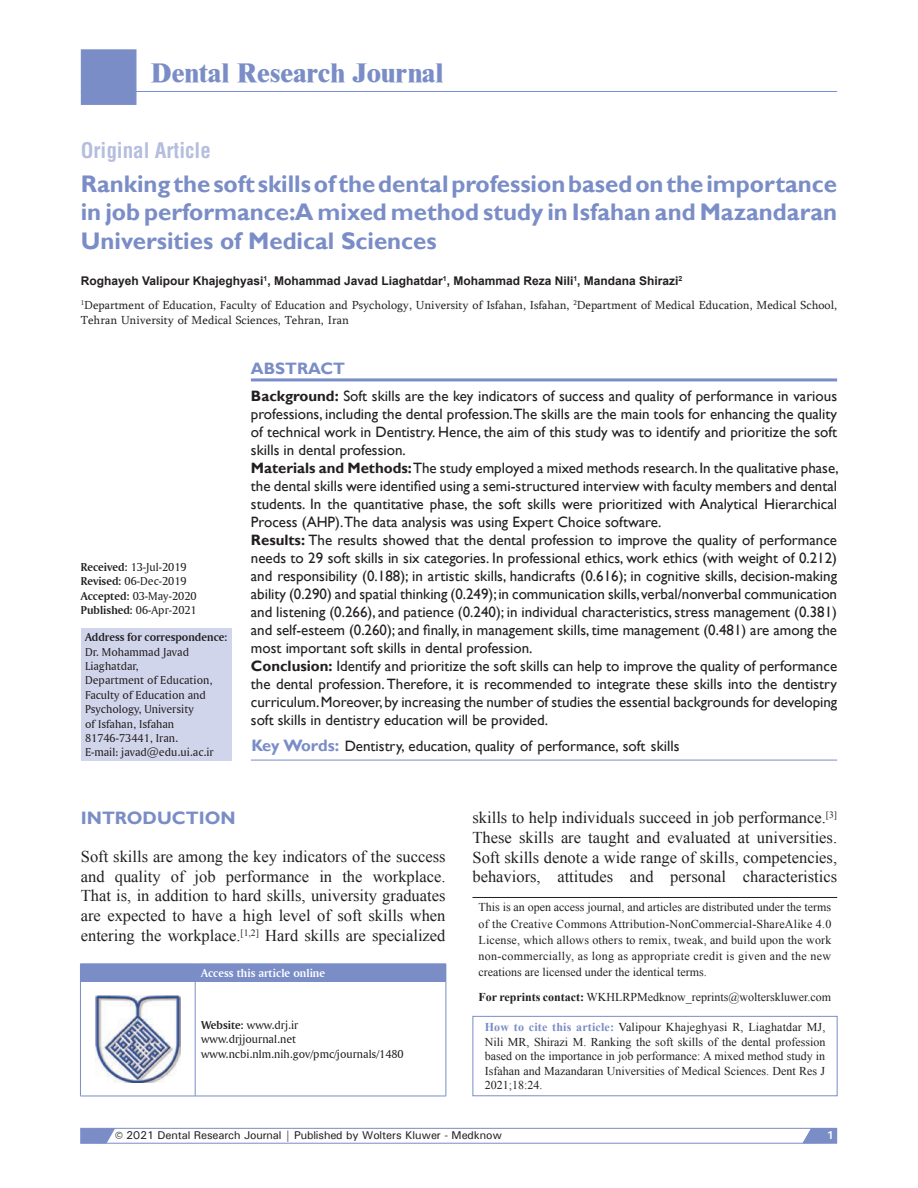
<style>
.page{position:relative;width:918px;height:1188px;background:#fff}
.page>*{position:absolute;margin:0;border:0;box-sizing:border-box;transform-origin:0 0}
.t1{font:800 27px "Times New Roman";color:#7a8dc7}
.AT{font:700 24px/28.8px "Gill Sans";color:#7a8dc7;text-align:justify}
.AH{font:700 condensed 21px "Helvetica";color:#b5bedf}
.t2{font:700 18px "Gill Sans";color:#7a8dc7}
.TX{font:16.5px/19.8px "Times New Roman";color:#231f20;text-align:justify}
.ABSH{font:700 16.5px "Gill Sans";color:#7a8dc7}
.ABS{font:15px/18px "Gill Sans";color:#231f20;text-align:justify}
.KWD{font:15px "Gill Sans";color:#231f20}
.C{font:12px/16.2px "Times New Roman";color:#231f20;text-align:justify}
.HTC{font:12px/14.4px "Times New Roman";color:#231f20;text-align:justify}
.ADD{font:12px/14.4px "Amerigo BT Roman A";color:#231f20}
.AFF{font:12px/15px "Sylfaen";color:#231f20}
.AU{font:700 12px "Arial";color:#231f20}
.HIS{font:12px "Amerigo BT Roman A";color:#231f20}
.Web{font:12px "Amerigo BT Roman A";color:#231f20}
.AAO{font:12px "Amerigo BT Bold A";color:#fff}
.RF_Verso{font:500 11.25px "Univers";letter-spacing:-.01em;color:#231f20}
.t3{font:700 11.25px "Univers";color:#fff}
.s1{font-weight:700}
.s2{font-weight:700;font-size:16.5px;color:#7a8dc7}
.s3{font-family:"Amerigo BT Bold A"}
.s4{font-weight:700;color:#7a8dc7}
.s5{font-size:15px}
</style>
<div class="page">
<hr style="left:81px;top:91px;width:756px;height:1px;background:#778fd9">
<div style="left:81px;top:49px;width:56px;height:56px;background:#7a8dc7;border:1px solid #7a8dc7"></div>
<svg style="left:80px;top:1128px;width:757px;height:16px"></svg>
<hr style="left:251px;top:378px;width:586px;height:3px;background:#7a8dc7">
<hr style="left:251px;top:760px;width:586px;height:1px;background:#7a8dc7">
<div style="left:81px;top:628px;width:151px;height:133px;background:#d1d5eb"></div>
<div style="left:80px;top:964px;width:366px;height:17px;background:#7a8dc7"></div>
<svg style="left:446px;top:964px;width:1px;height:17px"></svg>
<hr style="left:80px;top:982px;width:1px;height:114px;background:#7a8dc7">
<hr style="left:80px;top:981px;width:115px;height:1px;background:#7a8dc7">
<hr style="left:80px;top:1096px;width:115px;height:1px;background:#7a8dc7">
<hr style="left:195px;top:982px;width:1px;height:114px;background:#7a8dc7">
<hr style="left:195px;top:981px;width:251px;height:1px;background:#7a8dc7">
<hr style="left:446px;top:982px;width:1px;height:114px;background:#7a8dc7">
<hr style="left:195px;top:1096px;width:251px;height:1px;background:#7a8dc7">
<img style="left:96px;top:995px;width:84px;height:87px">
<div style="left:472px;top:1016px;width:366px;height:80px;border:1px solid #7a8dc7"></div>
<hr style="left:473px;top:897px;width:364px;height:1px;background:#231f20">
<h1 class="t1" style="left:151px;top:57px;width:294px">Dental Research Journal</h1>
<p class="AH" style="left:81px;top:136px;width:132px">Original Article</p>
<p class="AT" style="left:81px;top:170px;width:758px">Ranking the soft skills of the dental profession based on the importance in job performance:A mixed method study in Isfahan and Mazandaran Universities of Medical Sciences</p>
<p class="AU" style="left:81px;top:273px;width:603px">Roghayeh Valipour Khajeghyasi<sup>1</sup>, Mohammad Javad Liaghatdar<sup>1</sup>, Mohammad Reza Nili<sup>1</sup>, Mandana Shirazi<sup>2</sup></p>
<p class="AFF" style="left:81px;top:297px;width:758px"><sup>1</sup>Department of Education, Faculty of Education and Psychology, University of Isfahan, Isfahan, <sup>2</sup>Department of Medical Education, Medical School,<br>Tehran University of Medical Sciences, Tehran, Iran</p>
<p class="ABSH" style="left:251px;top:359px;width:96px">ABSTRACT</p>
<p class="ABS" style="left:251px;top:387px;width:588px"><span class="s1">Background:</span> Soft skills are the key indicators of success and quality of performance in various professions, including the dental profession.The skills are the main tools for enhancing the quality of technical work in Dentistry. Hence, the aim of this study was to identify and prioritize the soft skills in dental profession.</p>
<p class="ABS" style="left:251px;top:459px;width:589px"><span class="s1">Materials and Methods:</span> The study employed a mixed methods research. In the qualitative phase, the dental skills were identified using a semi‑structured interview with faculty members and dental students. In the quantitative phase, the soft skills were prioritized with Analytical Hierarchical Process (AHP).The data analysis was using Expert Choice software.</p>
<p class="ABS" style="left:251px;top:531px;width:588px"><span class="s1">Results:</span> The results showed that the dental profession to improve the quality of performance needs to 29 soft skills in six categories. In professional ethics, work ethics (with weight of 0.212) and responsibility (0.188); in artistic skills, handicrafts (0.616); in cognitive skills, decision‑making ability (0.290) and spatial thinking (0.249); in communication skills, verbal/nonverbal communication and listening (0.266), and patience (0.240); in individual characteristics, stress management (0.381) and self‑esteem (0.260); and finally, in management skills, time management (0.481) are among the most important soft skills in dental profession.</p>
<p class="ABS" style="left:251px;top:657px;width:588px"><span class="s1">Conclusion:</span> Identify and prioritize the soft skills can help to improve the quality of performance the dental profession. Therefore, it is recommended to integrate these skills into the dentistry curriculum. Moreover, by increasing the number of studies the essential backgrounds for developing soft skills in dentistry education will be provided.</p>
<p class="KWD" style="left:251px;top:737px;width:430px"><span class="s2">Key Words:</span> Dentistry, education, quality of performance, soft skills</p>
<p class="HIS" style="left:81px;top:560px;width:107px"><span class="s3">Received:</span> 13-Jul-2019</p>
<p class="HIS" style="left:81px;top:574px;width:107px"><span class="s3">Revised:</span> 06-Dec-2019</p>
<p class="HIS" style="left:81px;top:588px;width:117px"><span class="s3">Accepted:</span> 03-May-2020</p>
<p class="HIS" style="left:81px;top:603px;width:117px"><span class="s3">Published:</span> 06-Apr-2021</p>
<p class="ADD" style="left:85px;top:630px;width:144px"><span class="s3">Address for correspondence:<br></span>Dr. Mohammad Javad<br>Liaghatdar,<br>Department of Education,<br>Faculty of Education and<br>Psychology, University<br>of Isfahan, Isfahan<br>81746‑73441, Iran.<br>E‑mail: javad@edu.ui.ac.ir</p>
<h1 class="t2" style="left:81px;top:807px;width:156px">INTRODUCTION</h1>
<p class="TX" style="left:81px;top:846px;width:366px">Soft skills are among the key indicators of the success and quality of job performance in the workplace.<br>That is, in addition to hard skills, university graduates are expected to have a high level of soft skills when entering the workplace.<sup>[1,2]</sup> Hard skills are specialized</p>
<p class="AAO" style="left:201px;top:966px;width:125px">Access this article online</p>
<p class="Web" style="left:201px;top:1018px;width:99px"><span class="s3">Website:</span> www.drj.ir</p>
<p class="Web" style="left:201px;top:1032px;width:97px">www.drjjournal.net</p>
<p class="Web" style="left:201px;top:1046px;width:204px">www.ncbi.nlm.nih.gov/pmc/journals/1480</p>
<p class="TX" style="left:472px;top:807px;width:366px">skills to help individuals succeed in job performance.<sup>[3] </sup>These skills are taught and evaluated at universities.<br>Soft skills denote a wide range of skills, competencies, behaviors, attitudes and personal characteristics</p>
<p class="C" style="left:479px;top:899px;width:354px">This is an open access journal, and articles are distributed under the terms of the Creative Commons Attribution‑NonCommercial‑ShareAlike 4.0<br>License, which allows others to remix, tweak, and build upon the work non‑commercially, as long as appropriate credit is given and the new creations are licensed under the identical terms.</p>
<p class="C" style="left:479px;top:989px;width:354px"><span class="s1">For reprints contact:</span> WKHLRPMedknow_reprints@wolterskluwer.com</p>
<p class="HTC" style="left:485px;top:1020px;width:342px"><span class="s4">How to cite this article:</span> Valipour Khajeghyasi R, Liaghatdar MJ, Nili MR, Shirazi M. Ranking the soft skills of the dental profession based on the importance in job performance: A mixed method study in Isfahan and Mazandaran Universities of Medical Sciences. Dent Res J 2021;18:24.</p>
<p class="RF_Verso" style="left:115px;top:1128px;width:388px"><span class="s5">©</span> 2021 Dental Research Journal | Published by Wolters Kluwer - Medknow</p>
<p class="t3" style="left:827px;top:1128px;width:9px">1</p>
</div>
